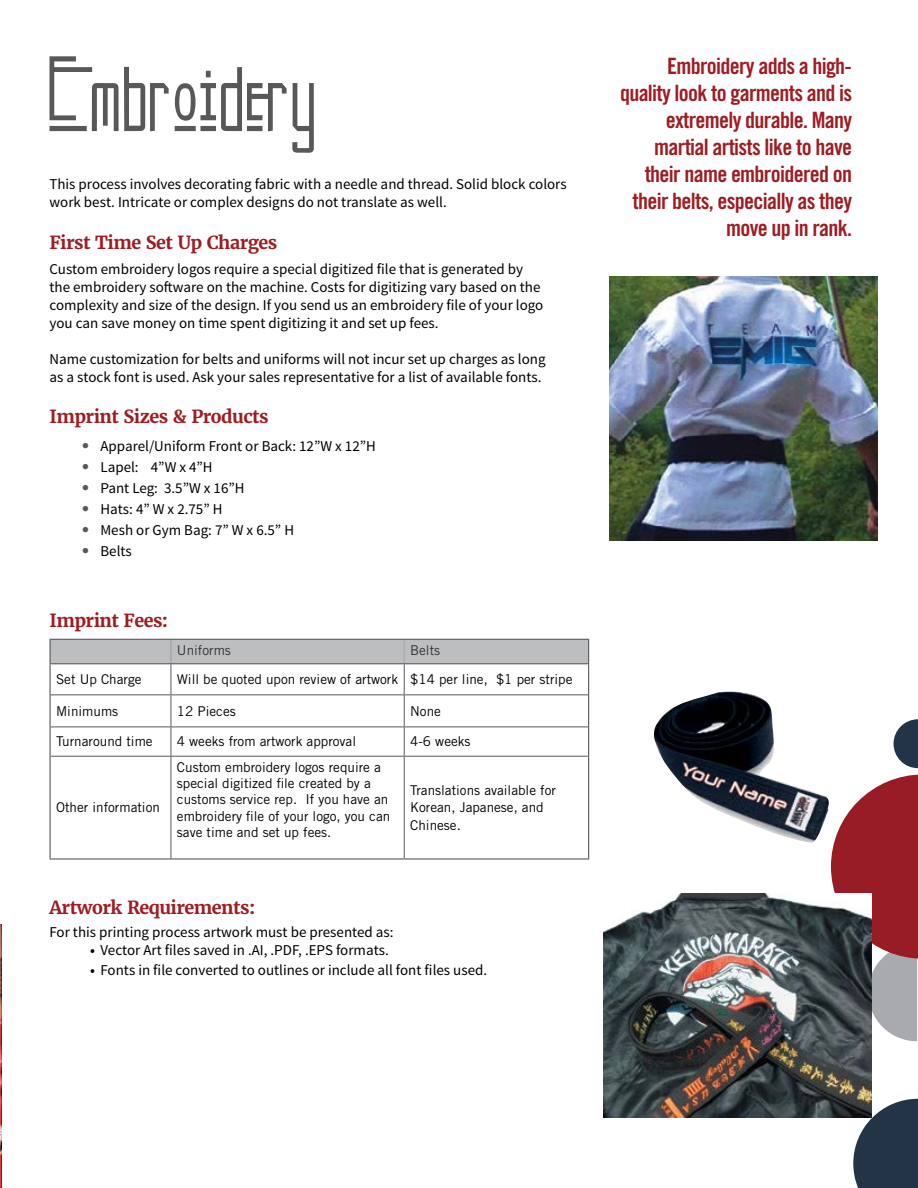
<style>
.page{position:relative;width:918px;height:1188px;background:#fff}
.page>*{position:absolute;margin:0;border:0;box-sizing:border-box;transform-origin:0 0}
.t1{font:91.5px "Kashmir";color:#58585a}
.t2{font:22.5px/27px "Trade Gothic LT Std Bd Cn 20";letter-spacing:-.03em;color:#9e1d22;text-align:right}
.t3{font:700 18px "Merriweather";letter-spacing:-.03em;color:#9e1d22}
.t4{font:15px/18px "Source Sans Pro";color:#000}
.t5{font:13.5px/16.2px "Trade Gothic LT Std";color:#000}
.t6{font:13.5px "Trade Gothic LT Std";color:#333}
.s1{font-family:"Trade Gothic LT Std";color:#58595b}
.s2{font-weight:600}
</style>
<div class="page">
<svg style="left:894px;top:719px;width:24px;height:49px"></svg>
<svg style="left:831px;top:774px;width:87px;height:267px;background:#a9595f"></svg>
<svg style="left:853px;top:1099px;width:65px;height:89px;background:#394958"></svg>
<img style="left:0;top:924px;width:1px;height:264px">
<img style="left:654px;top:691px;width:180px;height:152px">
<img style="left:603px;top:893px;width:269px;height:224px">
<svg style="left:51px;top:664px;width:537px;height:30px"></svg>
<svg style="left:51px;top:695px;width:537px;height:163px"></svg>
<hr style="left:171px;top:664px;width:1px;height:30px;background:#58595b">
<hr style="left:404px;top:664px;width:1px;height:30px;background:#58595b">
<hr style="left:51px;top:694px;width:120px;height:1px;background:#58595b">
<hr style="left:171px;top:694px;width:233px;height:1px;background:#58595b">
<hr style="left:171px;top:695px;width:1px;height:32px;background:#58595b">
<hr style="left:404px;top:694px;width:184px;height:1px;background:#58595b">
<hr style="left:404px;top:695px;width:1px;height:32px;background:#58595b">
<hr style="left:51px;top:727px;width:120px;height:1px;background:#58595b">
<hr style="left:171px;top:727px;width:233px;height:1px;background:#58595b">
<svg style="left:171px;top:727px;width:1px;height:29px"></svg>
<hr style="left:404px;top:727px;width:184px;height:1px;background:#58595b">
<svg style="left:404px;top:727px;width:1px;height:29px"></svg>
<hr style="left:51px;top:756px;width:120px;height:1px;background:#58595b">
<hr style="left:171px;top:756px;width:233px;height:1px;background:#58595b">
<hr style="left:171px;top:757px;width:1px;height:101px;background:#58595b">
<hr style="left:404px;top:756px;width:184px;height:1px;background:#58595b">
<hr style="left:404px;top:757px;width:1px;height:101px;background:#58595b">
<hr style="left:50px;top:664px;width:1px;height:31px;background:#58595b">
<hr style="left:588px;top:664px;width:1px;height:31px;background:#58595b">
<hr style="left:50px;top:695px;width:1px;height:32px;background:#58595b">
<hr style="left:588px;top:695px;width:1px;height:32px;background:#58595b">
<svg style="left:50px;top:727px;width:1px;height:29px"></svg>
<svg style="left:588px;top:727px;width:1px;height:29px"></svg>
<hr style="left:50px;top:756px;width:1px;height:102px;background:#58595b">
<hr style="left:588px;top:756px;width:1px;height:102px;background:#58595b">
<hr style="left:50px;top:858px;width:121px;height:2px;background:#58595b">
<hr style="left:171px;top:858px;width:233px;height:2px;background:#58595b">
<hr style="left:404px;top:858px;width:185px;height:2px;background:#58595b">
<div style="left:50px;top:639px;width:539px;height:24px;background:#bcbec0"></div>
<hr style="left:50px;top:663px;width:121px;height:1px;background:#58595b">
<hr style="left:171px;top:663px;width:233px;height:1px;background:#58595b">
<hr style="left:404px;top:663px;width:185px;height:1px;background:#58595b">
<img style="left:609px;top:276px;width:268px;height:265px">
<h1 class="t1" style="left:50px;top:40px;width:270px">Embroidery</h1>
<p class="t4" style="left:49px;top:176px;width:519px">This process involves decorating fabric with a needle and thread. Solid block colors work best. Intricate or complex designs do not translate as well.</p>
<p class="t3" style="left:50px;top:231px;width:229px">First Time Set Up Charges</p>
<p class="t4" style="left:50px;top:260px;width:495px">Custom embroidery logos require a special digitized file that is generated by the embroidery software on the machine. Costs for digitizing vary based on the complexity and size of the design. If you send us an embroidery file of your logo you can save money on time spent digitizing it and set up fees.</p>
<p class="t4" style="left:50px;top:350px;width:498px">Name customization for belts and uniforms will not incur set up charges as long as a stock font is used. Ask your sales representative for a list of available fonts.</p>
<p class="t3" style="left:50px;top:405px;width:221px">Imprint Sizes &amp; Products</p>
<p class="t4" style="left:82px;top:437px;width:295px"><span class="s1">•</span> Apparel/Uniform Front or Back: 12”W x 12”H</p>
<p class="t4" style="left:82px;top:458px;width:132px"><span class="s1">•</span> Lapel: 4”W x 4”H</p>
<p class="t4" style="left:82px;top:479px;width:164px"><span class="s1">•</span> Pant Leg: 3.5”W x 16”H</p>
<p class="t4" style="left:82px;top:500px;width:142px"><span class="s1">•</span> Hats: 4” W x 2.75” H</p>
<p class="t4" style="left:82px;top:521px;width:214px"><span class="s1">•</span> Mesh or Gym Bag: 7” W x 6.5” H</p>
<p class="t4" style="left:82px;top:542px;width:51px"><span class="s1">•</span> Belts</p>
<p class="t3" style="left:50px;top:609px;width:120px">Imprint Fees:</p>
<p class="t6" style="left:177px;top:642px;width:55px">Uniforms</p>
<p class="t6" style="left:410px;top:642px;width:31px">Belts</p>
<p class="t5" style="left:56px;top:671px;width:87px">Set Up Charge</p>
<p class="t5" style="left:177px;top:671px;width:397px">Will be quoted upon review of artwork $14 per line, $1 per stripe</p>
<p class="t5" style="left:56px;top:703px;width:64px">Minimums</p>
<p class="t5" style="left:177px;top:703px;width:60px">12 Pieces</p>
<p class="t5" style="left:410px;top:703px;width:32px">None</p>
<p class="t5" style="left:56px;top:733px;width:98px">Turnaround time</p>
<p class="t5" style="left:177px;top:733px;width:181px">4 weeks from artwork approval</p>
<p class="t5" style="left:410px;top:733px;width:62px">4-6 weeks</p>
<p class="t5" style="left:56px;top:799px;width:105px">Other information</p>
<p class="t5" style="left:177px;top:759px;width:215px">Custom embroidery logos require a special digitized file created by a customs service rep. If you have an embroidery file of your logo, you can save time and set up fees.</p>
<p class="t5" style="left:410px;top:782px;width:147px">Translations available for<br>Korean, Japanese, and</p>
<p class="t5" style="left:410px;top:816px;width:52px">Chinese.</p>
<p class="t3" style="left:50px;top:896px;width:207px">Artwork Requirements:</p>
<p class="t4" style="left:50px;top:923px;width:346px">For this printing process artwork must be presented as:</p>
<p class="t4" style="left:90px;top:941px;width:300px"><span class="s2">•</span> Vector Art files saved in .AI, .PDF, .EPS formats.</p>
<p class="t4" style="left:90px;top:961px;width:399px"><span class="s2">•</span> Fonts in file converted to outlines or include all font files used.</p>
<h2 class="t2" style="left:620px;top:53px;width:234px">Embroidery adds a high&shy;quality look to garments and is extremely durable. Many martial artists like to have their name embroidered on their belts, especially as they move up in rank.</h2>
</div>
